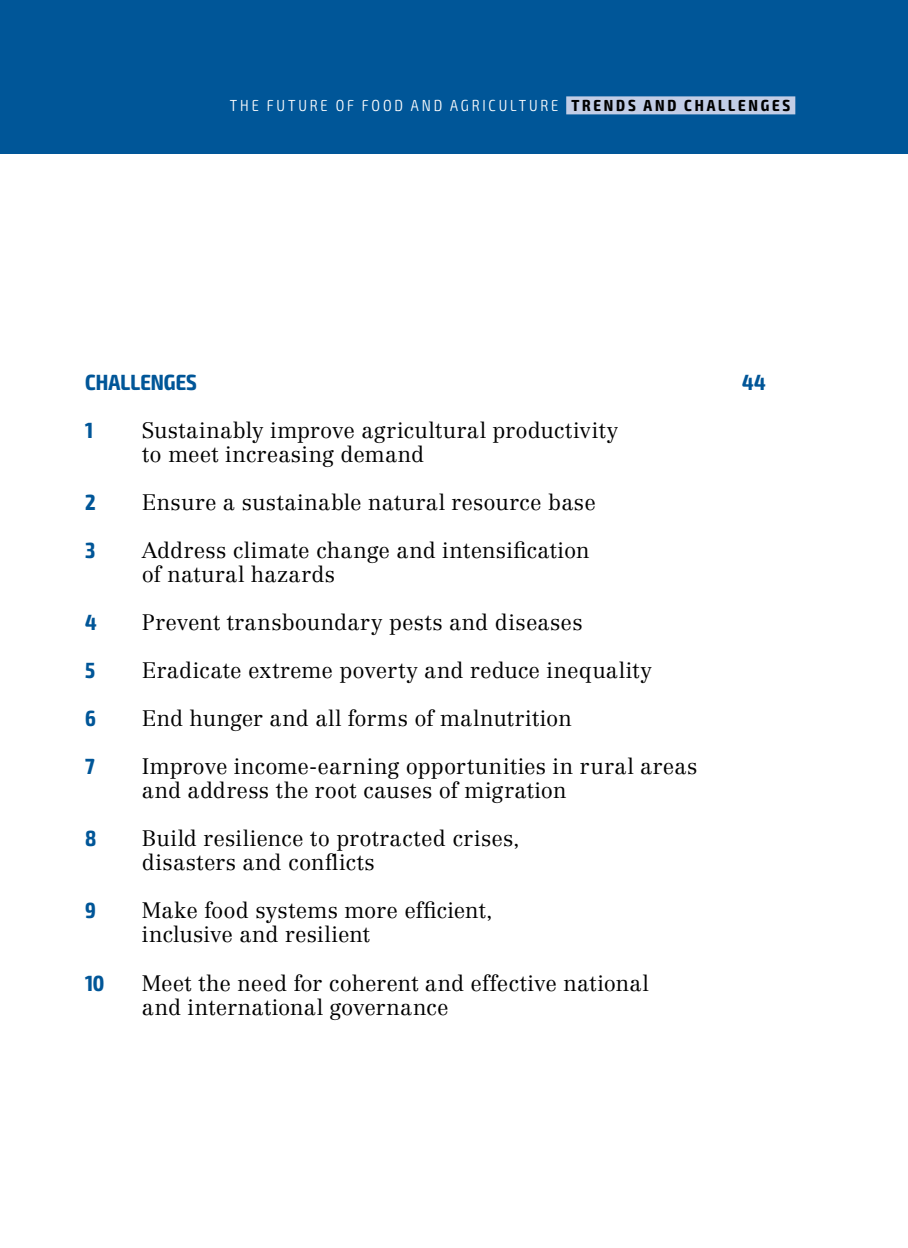
<style>
.page{position:relative;width:908px;height:1248px;background:#fff}
.page>*{position:absolute;margin:0;border:0;box-sizing:border-box;transform-origin:0 0}
.t1{font:300 22px/24px "Centennial LT Std";letter-spacing:.01em;color:#000}
.t2{font:700 condensed 22px "Exo 2";letter-spacing:.005em;color:#005698}
.t3{font:300 condensed 16px "Exo 2";letter-spacing:.175em;color:#fff}
.s1{font-weight:700;color:#000}
</style>
<div class="page">
<div style="left:0;top:0;width:907px;height:153px;background:#005698"></div>
<div style="left:566px;top:96px;width:229px;height:18px;background:#c2cde6"></div>
<p class="t3" style="left:230px;top:96px;width:561px">THE FUTURE OF FOOD AND AGRICULTURE <span class="s1">TRENDS AND CHALLENGES</span></p>
<p class="t2" style="left:85px;top:369px;width:113px">CHALLENGES</p>
<p class="t2" style="left:741px;top:369px;width:25px">44</p>
<p class="t2" style="left:85px;top:417px;width:10px">1</p>
<p class="t1" style="left:142px;top:418px;width:477px">Sustainably improve agricultural productivity to meet increasing demand</p>
<p class="t2" style="left:85px;top:489px;width:12px">2</p>
<p class="t1" style="left:142px;top:490px;width:455px">Ensure a sustainable natural resource base</p>
<p class="t2" style="left:85px;top:537px;width:12px">3</p>
<p class="t1" style="left:142px;top:538px;width:449px">Address climate change and intensification of natural hazards</p>
<p class="t2" style="left:85px;top:609px;width:13px">4</p>
<p class="t1" style="left:142px;top:610px;width:442px">Prevent transboundary pests and diseases</p>
<p class="t2" style="left:85px;top:657px;width:11px">5</p>
<p class="t1" style="left:142px;top:658px;width:511px">Eradicate extreme poverty and reduce inequality</p>
<p class="t2" style="left:85px;top:705px;width:12px">6</p>
<p class="t1" style="left:142px;top:706px;width:431px">End hunger and all forms of malnutrition</p>
<p class="t2" style="left:85px;top:753px;width:11px">7</p>
<p class="t1" style="left:142px;top:754px;width:556px">Improve income-earning opportunities in rural areas and address the root causes of migration</p>
<p class="t2" style="left:85px;top:825px;width:13px">8</p>
<p class="t1" style="left:142px;top:826px;width:379px">Build resilience to protracted crises, disasters and conflicts</p>
<p class="t2" style="left:85px;top:897px;width:12px">9</p>
<p class="t1" style="left:142px;top:898px;width:352px">Make food systems more efficient, inclusive and resilient</p>
<p class="t2" style="left:85px;top:969px;width:21px">10</p>
<p class="t1" style="left:142px;top:970px;width:508px">Meet the need for coherent and effective national and international governance</p>
</div>
